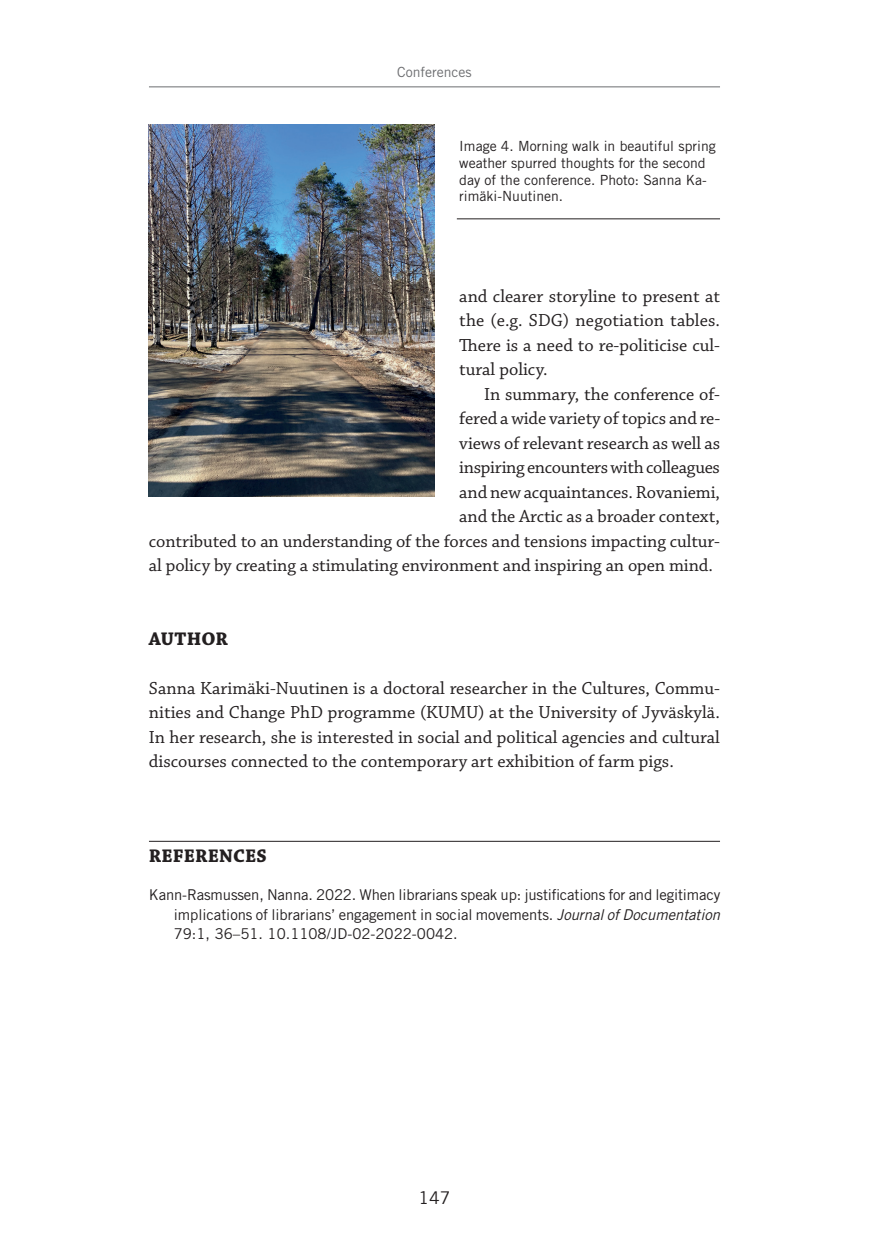
<style>
.page{position:relative;width:869px;height:1241px;background:#fff}
.page>*{position:absolute;margin:0;border:0;box-sizing:border-box;transform-origin:0 0}
.t1{font:700 19.25px "Chaparral Pro";letter-spacing:.01em;color:#231f20}
.t2{font:18.38px/24.5px "Chaparral Pro";letter-spacing:-.005em;color:#231f20;text-align:justify}
.t3{font:17.5px "Trade Gothic LT Std";color:#231f20}
.t4{font:14.88px/19.2px "Trade Gothic LT Std";letter-spacing:-.005em;color:#231f20;text-align:justify}
.t5{font:14px/16.8px "Trade Gothic LT Std";color:#231f20}
.t6{font:14px "Trade Gothic LT Std";color:#6c6d70}
.s1{font-style:italic}
</style>
<div class="page">
<hr style="left:149px;top:86px;width:570px;height:1px;background:#6c6d70">
<hr style="left:149px;top:840px;width:570px;height:1px;background:#231f20">
<hr style="left:456px;top:218px;width:263px;height:1px;background:#231f20">
<img style="left:149px;top:124px;width:285px;height:372px">
<p class="t6" style="left:397px;top:64px;width:76px">Conferences</p>
<p class="t5" style="left:459px;top:137px;width:258px">Image 4. Morning walk in beautiful spring weather spurred thoughts for the second day of the conference. Photo: Sanna Ka&shy;rimäki-Nuutinen.</p>
<p class="t2" style="left:459px;top:284px;width:262px">and clearer storyline to present at the (e.g. SDG) negotiation tables.<br>There is a need to re-politicise cul&shy;tural policy.</p>
<p class="t2" style="left:484px;top:382px;width:237px">In summary, the conference of-</p>
<p class="t2" style="left:459px;top:406px;width:262px">fered a wide variety of topics and re-</p>
<p class="t2" style="left:459px;top:431px;width:262px">views of relevant research as well as</p>
<p class="t2" style="left:459px;top:455px;width:262px">inspiring encounters with colleagues</p>
<p class="t2" style="left:459px;top:480px;width:262px">and new acquaintances. Rovaniemi,</p>
<p class="t2" style="left:459px;top:504px;width:262px">and the Arctic as a broader context,</p>
<p class="t2" style="left:149px;top:529px;width:572px">contributed to an understanding of the forces and tensions impacting cultur-</p>
<p class="t2" style="left:149px;top:553px;width:565px">al policy by creating a stimulating environment and inspiring an open mind.</p>
<p class="t1" style="left:149px;top:627px;width:80px">AUTHOR</p>
<p class="t2" style="left:149px;top:676px;width:572px">Sanna Karimäki-Nuutinen is a doctoral researcher in the Cultures, Commu&shy;nities and Change PhD programme (KUMU) at the University of Jyväskylä.<br>In her research, she is interested in social and political agencies and cultural discourses connected to the contemporary art exhibition of farm pigs.</p>
<p class="t1" style="left:149px;top:844px;width:119px">REFERENCES</p>
<p class="t4" style="left:174px;top:885px;width:547px;text-indent:-25px">Kann-Rasmussen, Nanna. 2022. When librarians speak up: justifications for and legitimacy implications of librarians’ engagement in social movements. <span class="s1">Journal of Documentation </span>79:1, 36–51. 10.1108/JD-02-2022-0042.</p>
<p class="t3" style="left:418px;top:1186px;width:34px">147</p>
</div>
